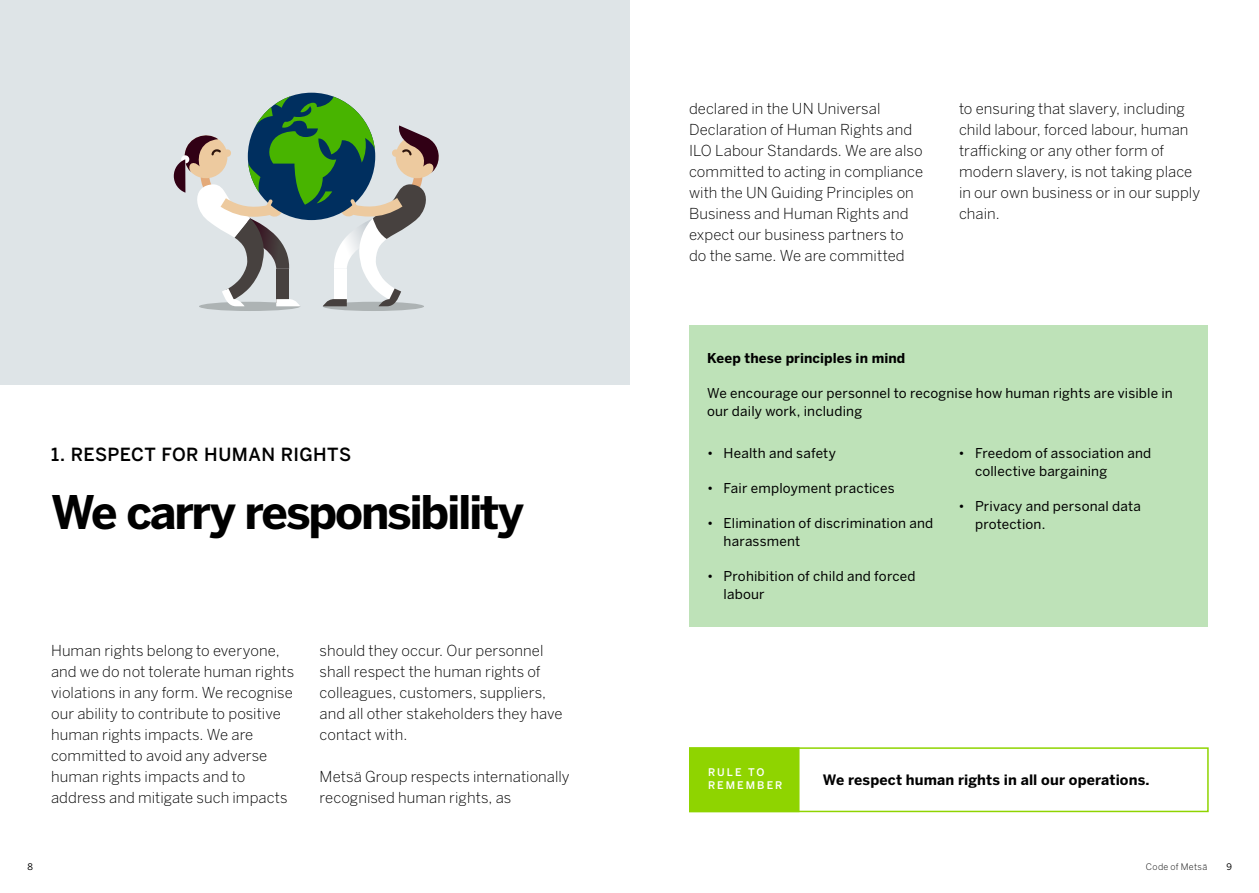
<style>
.page{position:relative;width:1259px;height:893px;background:#fff}
.page>*{position:absolute;margin:0;border:0;box-sizing:border-box;transform-origin:0 0}
.HL_illustration{font:700 45.9px "Benton Sans";letter-spacing:-.05em;color:#000}
.Index_HL{font:500 18px "Benton Sans";letter-spacing:.025em;color:#000}
.Body_-_Illustration{font:300 15px/21px "Benton Sans";letter-spacing:.005em;color:#000}
.Rule_text{font:700 14.25px "Benton Sans";letter-spacing:.005em;color:#000}
.Note_box{font:13.5px/18px "Benton Sans";letter-spacing:.015em;color:#000}
.Sub_HL_illustration{font:700 13.5px "Benton Sans";letter-spacing:.01em;color:#000}
.Intro_box{font:500 10.5px "Benton Sans";letter-spacing:.19em;color:#fff}
.t1{font:300 9px "Benton Sans";letter-spacing:.035em;color:#000}
.t2{font:9px "Benton Sans";color:#000}
</style>
<div class="page">
<div style="left:689px;top:325px;width:519px;height:302px;background:#bee2b8"></div>
<div style="left:689px;top:747px;width:519px;height:65px;background:#fff;border:2px solid #8fd400"></div>
<div style="left:689px;top:747px;width:110px;height:65px;background:#8fd400;border:2px solid #8fd400"></div>
<div style="left:0;top:0;width:629px;height:385px;background:#dee4e7"></div>
<div style="left:199px;top:302px;width:101px;height:9px;background:#adb3b4;border-radius:50%"></div>
<div style="left:323px;top:302px;width:101px;height:9px;background:#adb3b4;border-radius:50%"></div>
<svg style="left:174px;top:93px;width:265px;height:213px"></svg>
<p class="Body_-_Illustration" style="left:689px;top:98px;width:236px">declared in the UN Universal<br>Declaration of Human Rights and<br>ILO Labour Standards. We are also committed to acting in compliance with the UN Guiding Principles on<br>Business and Human Rights and expect our business partners to do the same. We are committed</p>
<p class="Body_-_Illustration" style="left:959px;top:98px;width:243px">to ensuring that slavery, including child labour, forced labour, human trafficking or any other form of modern slavery, is not taking place in our own business or in our supply chain.</p>
<p class="Index_HL" style="left:51px;top:443px;width:302px">1. RESPECT FOR HUMAN RIGHTS</p>
<p class="HL_illustration" style="left:51px;top:485px;width:474px">We carry responsibility</p>
<p class="Body_-_Illustration" style="left:51px;top:640px;width:245px">Human rights belong to everyone, and we do not tolerate human rights violations in any form. We recognise our ability to contribute to positive human rights impacts. We are committed to avoid any adverse human rights impacts and to address and mitigate such impacts</p>
<p class="Body_-_Illustration" style="left:320px;top:640px;width:244px">should they occur. Our personnel shall respect the human rights of colleagues, customers, suppliers, and all other stakeholders they have contact with.</p>
<p class="Body_-_Illustration" style="left:320px;top:766px;width:252px">Metsä Group respects internationally recognised human rights, as</p>
<p class="Sub_HL_illustration" style="left:707px;top:350px;width:200px">Keep these principles in mind</p>
<p class="Note_box" style="left:707px;top:384px;width:467px">We encourage our personnel to recognise how human rights are visible in our daily work, including</p>
<p class="Note_box" style="left:707px;top:444px;width:130px">• Health and safety</p>
<p class="Note_box" style="left:707px;top:479px;width:189px">• Fair employment practices</p>
<p class="Note_box" style="left:723px;top:514px;width:211px;text-indent:-16px">• Elimination of discrimination and harassment</p>
<p class="Note_box" style="left:723px;top:567px;width:193px;text-indent:-16px">• Prohibition of child and forced labour</p>
<p class="Note_box" style="left:975px;top:444px;width:178px;text-indent:-16px">• Freedom of association and collective bargaining</p>
<p class="Note_box" style="left:958px;top:497px;width:184px">• Privacy and personal data</p>
<p class="Note_box" style="left:975px;top:515px;width:72px">protection.</p>
<p class="Intro_box" style="left:708px;top:766px;width:58px">RULE TO</p>
<p class="Intro_box" style="left:708px;top:779px;width:76px">REMEMBER</p>
<p class="Rule_text" style="left:823px;top:772px;width:328px">We respect human rights in all our operations.</p>
<p class="t2" style="left:28px;top:861px;width:7px">8</p>
<p class="t1" style="left:1146px;top:861px;width:63px">Code of Metsä</p>
<p class="t2" style="left:1226px;top:861px;width:7px">9</p>
</div>
